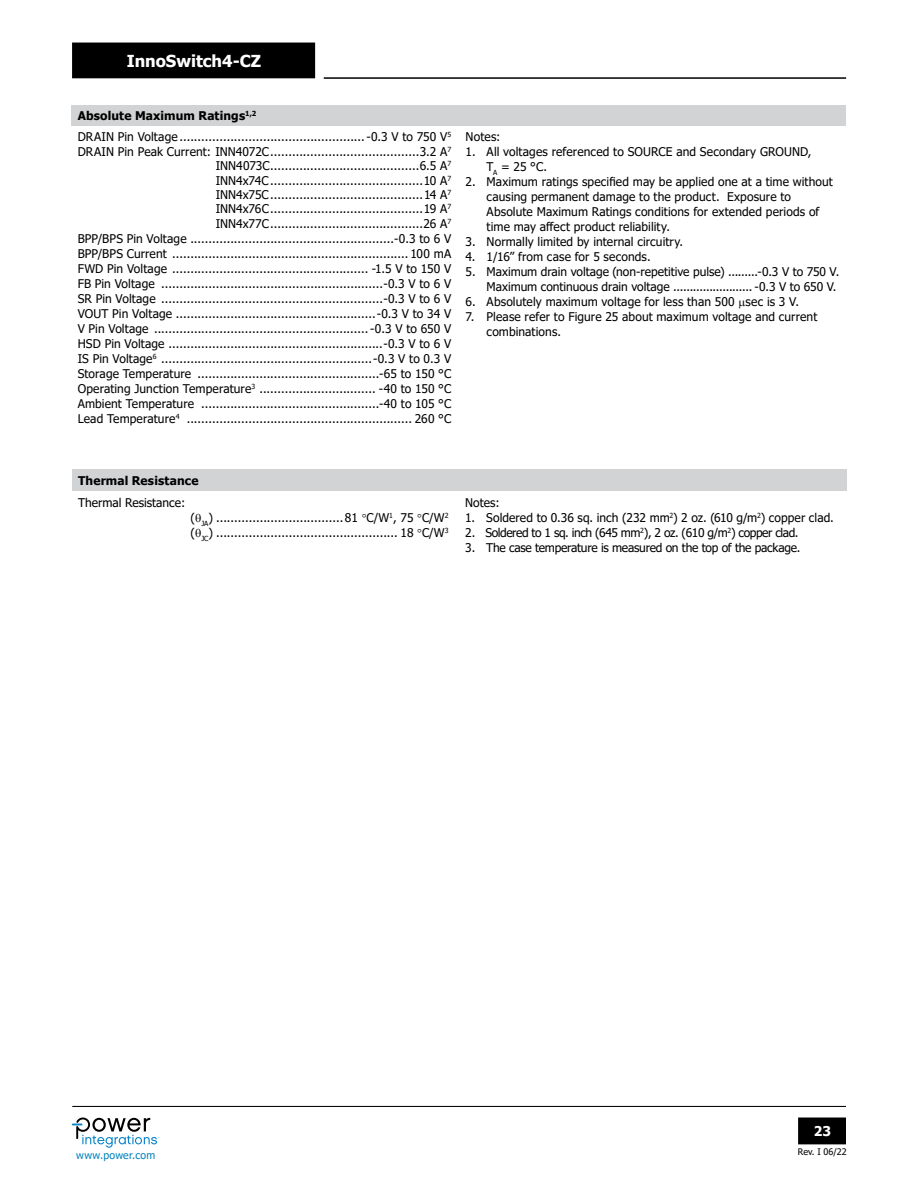
<style>
.page{position:relative;width:918px;height:1188px;background:#fff}
.page>*{position:absolute;margin:0;border:0;box-sizing:border-box;transform-origin:0 0}
.t1{font:700 16.5px "Tahoma";color:#fff}
.t2{font:700 13.5px "Tahoma";color:#fff}
.t3{font:12px/14.9px "Tahoma";letter-spacing:.005em;color:#000}
.t4{font:12px "Tahoma";letter-spacing:-.035em;color:#000}
.t5{font:12px "Tahoma";letter-spacing:-.02em;color:#000}
.t6{font:700 12px "Tahoma";letter-spacing:.015em;color:#000}
.t7{font:10.5px "Tahoma";letter-spacing:.03em;color:#0082be}
.t8{font:9px "Tahoma";color:#000}
.s1{font-weight:700}
</style>
<div class="page">
<hr style="left:72px;top:1106px;width:774px;height:1px;background:#000">
<hr style="left:324px;top:77px;width:522px;height:2px;background:#000">
<div style="left:799px;top:1118px;width:46px;height:26px;background:#000"></div>
<div style="left:798px;top:1118px;width:48px;height:26px;border:2px solid #000"></div>
<div style="left:73px;top:43px;width:241px;height:35px;background:#000"></div>
<svg style="left:72px;top:1118px;width:87px;height:30px"></svg>
<div style="left:72px;top:105px;width:774px;height:20px;background:#d1d3d4"></div>
<div style="left:72px;top:469px;width:774px;height:22px;background:#d1d3d4"></div>
<h1 class="t1" style="left:127px;top:50px;width:136px">InnoSwitch4-CZ</h1>
<p class="t3" style="left:78px;top:105px;width:375px;line-height:21.5px"><span class="s1">Absolute Maximum Ratings</span><sup>1,2<br></sup>DRAIN Pin Voltage ...................................................-0.3 V to 750 V<sup>5</sup></p>
<p class="t3" style="left:78px;top:145px;width:375px;text-align:right">DRAIN Pin Peak Current: INN4072C.........................................3.2 A<sup>7<br></sup>INN4073C.........................................6.5 A<sup>7<br></sup>INN4x74C..........................................10 A<sup>7<br></sup>INN4x75C..........................................14 A<sup>7<br></sup>INN4x76C..........................................19 A<sup>7<br></sup>INN4x77C..........................................26 A<sup>7<br></sup>BPP/BPS Pin Voltage ........................................................-0.3 to 6 V BPP/BPS Current ................................................................. 100 mA FWD Pin Voltage ...................................................... -1.5 V to 150 V FB Pin Voltage .............................................................-0.3 V to 6 V SR Pin Voltage .............................................................-0.3 V to 6 V VOUT Pin Voltage .......................................................-0.3 V to 34 V V Pin Voltage ...........................................................-0.3 V to 650 V HSD Pin Voltage ...........................................................-0.3 V to 6 V IS Pin Voltage<sup>6</sup> ..........................................................-0.3 V to 0.3 V Storage Temperature ..................................................-65 to 150 °C Operating Junction Temperature<sup>3</sup> ................................ -40 to 150 °C Ambient Temperature .................................................-40 to 105 °C Lead Temperature<sup>4</sup> .............................................................. 260 °C</p>
<p class="t3" style="left:466px;top:130px;width:36px">Notes:</p>
<p class="t3" style="left:487px;top:145px;width:326px;text-indent:-21px">1. All voltages referenced to SOURCE and Secondary GROUND,<br>T<sub>A</sub> = 25 °C.</p>
<p class="t3" style="left:487px;top:175px;width:348px;text-indent:-21px">2. Maximum ratings specified may be applied one at a time without causing permanent damage to the product. Exposure to Absolute Maximum Ratings conditions for extended periods of time may affect product reliability.</p>
<p class="t3" style="left:466px;top:235px;width:219px">3. Normally limited by internal circuitry.</p>
<p class="t3" style="left:466px;top:250px;width:187px">4. 1/16” from case for 5 seconds.</p>
<p class="t3" style="left:466px;top:265px;width:375px;text-align:right">5. Maximum drain voltage (non-repetitive pulse) .........-0.3 V to 750 V.<br>Maximum continuous drain voltage ........................ -0.3 V to 650 V.</p>
<p class="t3" style="left:466px;top:295px;width:335px">6. Absolutely maximum voltage for less than 500 sec is 3 V.</p>
<p class="t3" style="left:487px;top:310px;width:332px;text-indent:-21px">7. Please refer to Figure 25 about maximum voltage and current combinations.</p>
<p class="t6" style="left:78px;top:472px;width:122px">Thermal Resistance</p>
<p class="t3" style="left:78px;top:496px;width:109px">Thermal Resistance:</p>
<p class="t3" style="left:191px;top:511px;width:260px">(❑<sub>JA</sub>) ...................................81 C/W<sup>1</sup>, 75 C/W<sup>2 </sup>(❑<sub>JC</sub>) .................................................. 18 C/W<sup>3</sup></p>
<p class="t3" style="left:465px;top:496px;width:36px">Notes:</p>
<p class="t3" style="left:465px;top:511px;width:370px">1. Soldered to 0.36 sq. inch (232 mm<sup>2</sup>) 2 oz. (610 g/m<sup>2</sup>) copper clad.</p>
<p class="t4" style="left:465px;top:525px;width:335px">2. Soldered to 1 sq. inch (645 mm<sup>2</sup>), 2 oz. (610 g/m<sup>2</sup>) copper clad.</p>
<p class="t5" style="left:465px;top:540px;width:337px">3. The case temperature is measured on the top of the package.</p>
<p class="t7" style="left:76px;top:1148px;width:81px">www.power.com</p>
<p class="t2" style="left:814px;top:1121px;width:19px">23</p>
<p class="t8" style="left:798px;top:1146px;width:50px">Rev. I 06/22</p>
</div>
